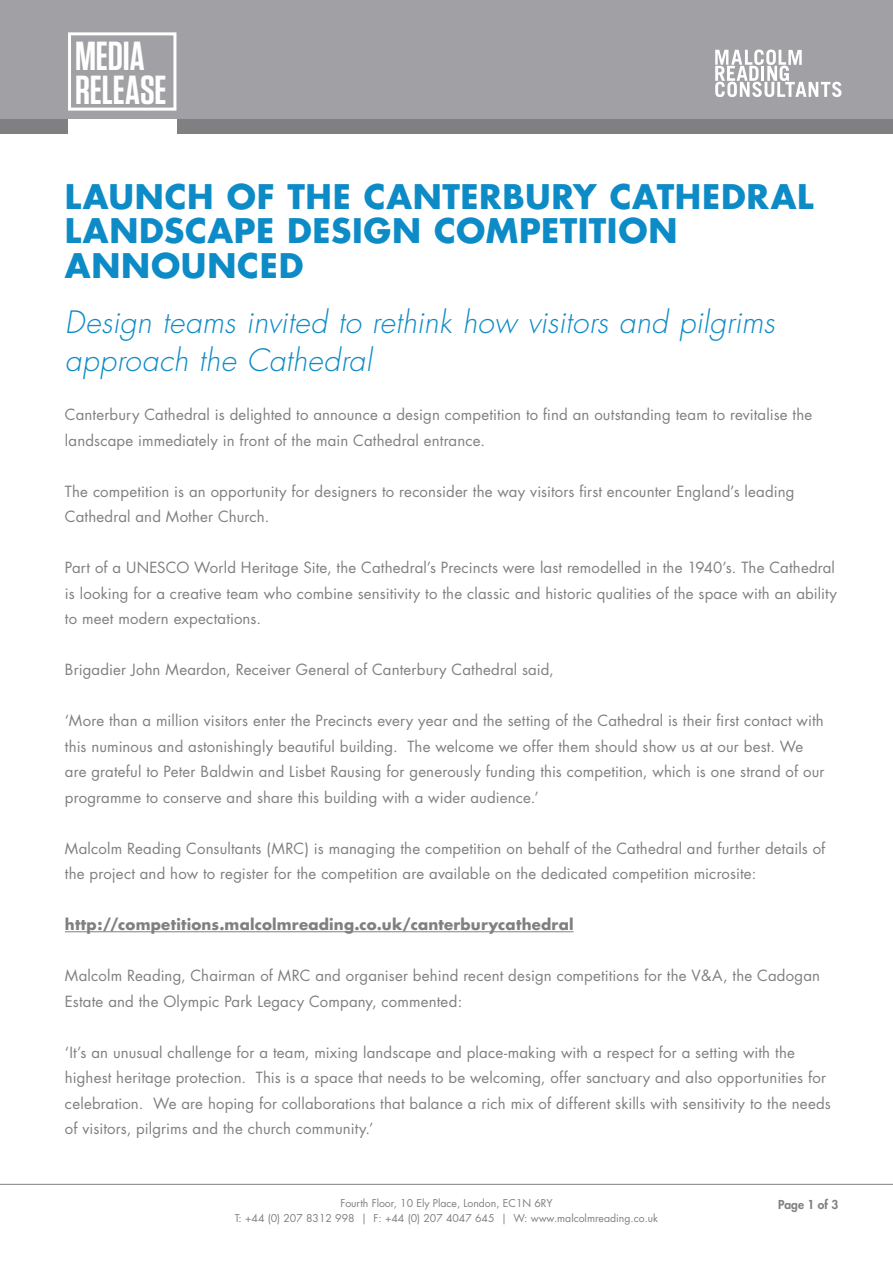
<style>
.page{position:relative;width:893px;height:1263px;background:#fff}
.page>*{position:absolute;margin:0;border:0;box-sizing:border-box;transform-origin:0 0}
.t1{font:600 40.5px "Tungsten";letter-spacing:-.005em;color:#fff}
.t2{font:700 33px/34.5px "Futura";letter-spacing:.02em;color:#0d8bc6}
.t3{font:italic 300 30px/37.5px "Futura";letter-spacing:.01em;color:#0d8bc6}
.t4{font:15px/25.5px "Futura";letter-spacing:.01em;color:#808083}
.t5{font:700 15px "Futura";letter-spacing:.015em;color:#808083}
.t6{font:800 12px "Futura";color:#808083}
.t7{font:10.5px "Futura";color:#808083}
</style>
<div class="page">
<div style="left:0;top:0;width:893px;height:132px;background:#a1a1a5"></div>
<svg style="left:715px;top:50px;width:126px;height:47px"></svg>
<hr style="left:65px;top:931px;width:509px;height:1px;background:#808083">
<div style="left:68px;top:32px;width:108px;height:79px;border:3px solid #fff"></div>
<div style="left:0;top:119px;width:893px;height:14px;background:#808083"></div>
<div style="left:68px;top:119px;width:108px;height:21px;background:#fff"></div>
<hr style="left:0;top:1184px;width:893px;height:1px;background:#808083">
<p class="t1" style="left:75px;top:31px;width:71px">MEDIA</p>
<p class="t1" style="left:75px;top:65px;width:93px">RELEASE</p>
<p class="t2" style="left:65px;top:179px;width:750px">LAUNCH OF THE CANTERBURY CATHEDRAL<br>LANDSCAPE DESIGN COMPETITION<br>ANNOUNCED</p>
<p class="t3" style="left:65px;top:304px;width:711px">Design teams invited to rethink how visitors and pilgrims approach the Cathedral</p>
<p class="t4" style="left:65px;top:402px;width:749px">Canterbury Cathedral is delighted to announce a design competition to find an outstanding team to revitalise the landscape immediately in front of the main Cathedral entrance.</p>
<p class="t4" style="left:65px;top:479px;width:731px">The competition is an opportunity for designers to reconsider the way visitors first encounter England’s leading<br>Cathedral and Mother Church.</p>
<p class="t4" style="left:65px;top:555px;width:773px">Part of a UNESCO World Heritage Site, the Cathedral’s Precincts were last remodelled in the 1940’s. The Cathedral is looking for a creative team who combine sensitivity to the classic and historic qualities of the space with an ability to meet modern expectations.</p>
<p class="t4" style="left:65px;top:657px;width:490px">Brigadier John Meardon, Receiver General of Canterbury Cathedral said,</p>
<p class="t4" style="left:65px;top:708px;width:761px">‘More than a million visitors enter the Precincts every year and the setting of the Cathedral is their first contact with this numinous and astonishingly beautiful building. The welcome we offer them should show us at our best. We are grateful to Peter Baldwin and Lisbet Rausing for generously funding this competition, which is one strand of our programme to conserve and share this building with a wider audience.’</p>
<p class="t4" style="left:65px;top:836px;width:762px">Malcolm Reading Consultants (MRC) is managing the competition on behalf of the Cathedral and further details of the project and how to register for the competition are available on the dedicated competition microsite:</p>
<p class="t5" style="left:65px;top:915px;width:510px">http://competitions.malcolmreading.co.uk/canterburycathedral</p>
<p class="t4" style="left:65px;top:963px;width:756px">Malcolm Reading, Chairman of MRC and organiser behind recent design competitions for the V&amp;A, the Cadogan<br>Estate and the Olympic Park Legacy Company, commented:</p>
<p class="t4" style="left:65px;top:1040px;width:767px">‘It’s an unusual challenge for a team, mixing landscape and place-making with a respect for a setting with the highest heritage protection. This is a space that needs to be welcoming, offer sanctuary and also opportunities for celebration. We are hoping for collaborations that balance a rich mix of different skills with sensitivity to the needs of visitors, pilgrims and the church community.’</p>
<p class="t7" style="left:340px;top:1197px;width:214px">Fourth Floor, 10 Ely Place, London, EC1N 6RY</p>
<p class="t7" style="left:235px;top:1212px;width:425px">T: +44 (0) 207 8312 998 | F: +44 (0) 207 4047 645 | W: www.malcolmreading.co.uk</p>
<p class="t6" style="left:778px;top:1196px;width:62px">Page 1 of 3</p>
</div>
